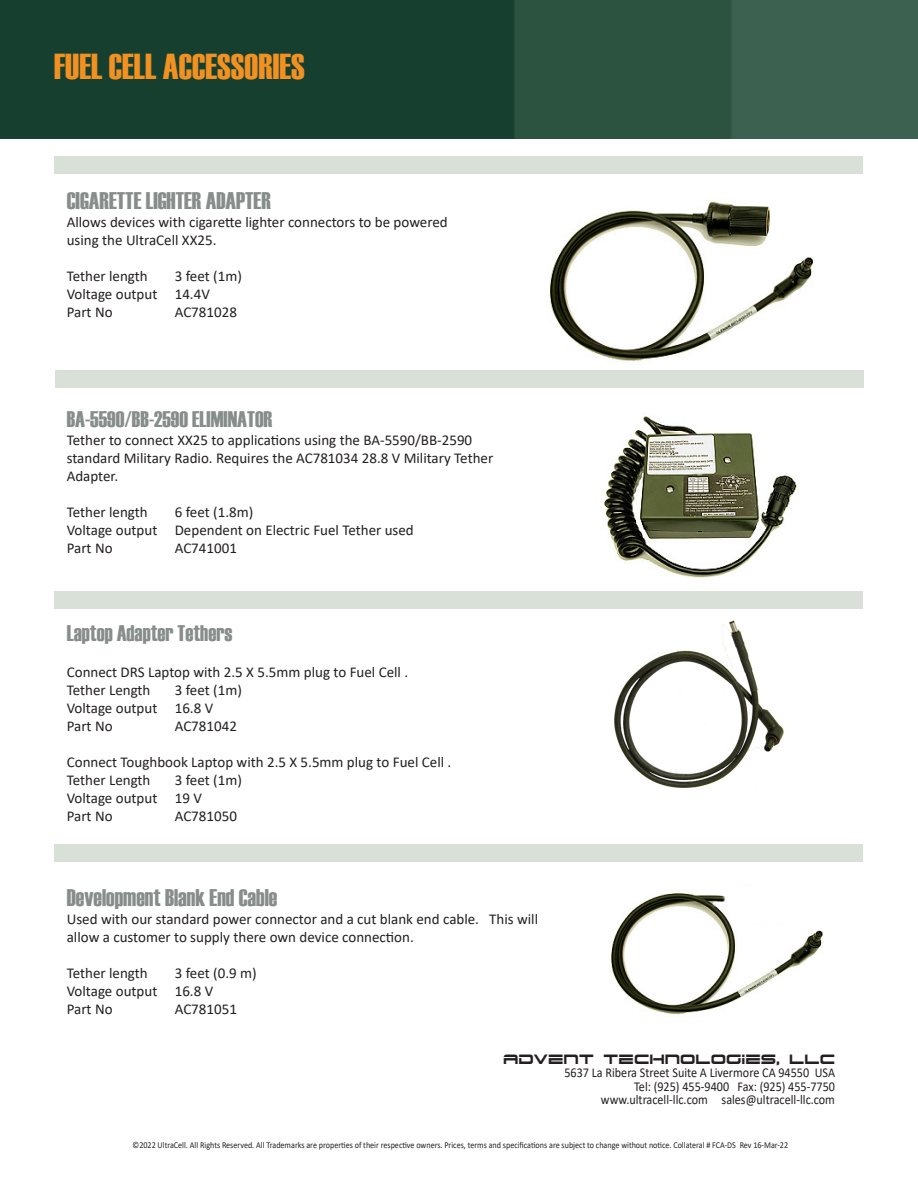
<style>
.page{position:relative;width:918px;height:1188px;background:#fff}
.page>*{position:absolute;margin:0;border:0;box-sizing:border-box;transform-origin:0 0}
.t1{font:36px "Haettenschweiler";color:#f19121}
.t2{font:24px "Haettenschweiler";color:#878d8a}
.t3{font:22.5px "Haettenschweiler";color:#878d8a}
.About{font:18px "Dodger";color:#231f20;scale:.9 1}
.t4{font:15px/18px "Calibri";color:#231f20}
.About-2{font:13.5px "Calibri";color:#231f20;scale:.9 1}
.Body{font:9px "Calibri";color:#231f20;scale:.9 1}
</style>
<div class="page">
<img style="left:0;top:0;width:918px;height:138px">
<div style="left:54px;top:156px;width:809px;height:18px;background:#d9e0d8"></div>
<img style="left:614px;top:621px;width:170px;height:167px">
<div style="left:54px;top:591px;width:809px;height:18px;background:#d9e0d8"></div>
<img style="left:611px;top:893px;width:213px;height:122px">
<div style="left:54px;top:844px;width:809px;height:18px;background:#d9e0d8"></div>
<img style="left:601px;top:413px;width:196px;height:165px">
<img style="left:549px;top:201px;width:265px;height:161px">
<div style="left:55px;top:370px;width:809px;height:18px;background:#d9e0d8"></div>
<p class="t1" style="left:54px;top:42px;width:252px">FUEL CELL ACCESSORIES</p>
<p class="t2" style="left:67px;top:184px;width:206px">CIGARETTE LIGHTER ADAPTER</p>
<p class="t4" style="left:67px;top:213px;width:383px">Allows devices with cigarette lighter connectors to be powered using the UltraCell XX25.</p>
<p class="t4" style="left:67px;top:267px;width:82px">Tether length</p>
<p class="t4" style="left:175px;top:267px;width:69px">3 feet (1m)</p>
<p class="t4" style="left:67px;top:285px;width:145px">Voltage output 14.4V</p>
<p class="t4" style="left:67px;top:303px;width:47px">Part No</p>
<p class="t4" style="left:175px;top:303px;width:64px">AC781028</p>
<p class="t3" style="left:67px;top:404px;width:207px">BA-5590/BB-2590 ELIMINATOR</p>
<p class="t4" style="left:67px;top:430px;width:428px">Tether to connect XX25 to applications using the BA-5590/BB-2590 standard Military Radio. Requires the AC781034 28.8 V Military Tether<br>Adapter.</p>
<p class="t4" style="left:67px;top:502px;width:82px">Tether length</p>
<p class="t4" style="left:175px;top:502px;width:80px">6 feet (1.8m)</p>
<p class="t4" style="left:67px;top:520px;width:349px">Voltage output Dependent on Electric Fuel Tether used</p>
<p class="t4" style="left:67px;top:538px;width:47px">Part No</p>
<p class="t4" style="left:175px;top:538px;width:64px">AC741001</p>
<p class="t3" style="left:67px;top:618px;width:167px">Laptop Adapter Tethers</p>
<p class="t4" style="left:67px;top:663px;width:343px">Connect DRS Laptop with 2.5 X 5.5mm plug to Fuel Cell .</p>
<p class="t4" style="left:67px;top:681px;width:85px">Tether Length</p>
<p class="t4" style="left:175px;top:681px;width:69px">3 feet (1m)</p>
<p class="t4" style="left:67px;top:699px;width:148px">Voltage output 16.8 V</p>
<p class="t4" style="left:67px;top:717px;width:47px">Part No</p>
<p class="t4" style="left:175px;top:717px;width:64px">AC781042</p>
<p class="t4" style="left:67px;top:753px;width:386px">Connect Toughbook Laptop with 2.5 X 5.5mm plug to Fuel Cell .</p>
<p class="t4" style="left:67px;top:771px;width:85px">Tether Length</p>
<p class="t4" style="left:175px;top:771px;width:69px">3 feet (1m)</p>
<p class="t4" style="left:67px;top:789px;width:137px">Voltage output 19 V</p>
<p class="t4" style="left:67px;top:807px;width:47px">Part No</p>
<p class="t4" style="left:175px;top:807px;width:64px">AC781050</p>
<p class="t2" style="left:67px;top:881px;width:212px">Development Blank End Cable</p>
<p class="t4" style="left:67px;top:909px;width:473px">Used with our standard power connector and a cut blank end cable. This will allow a customer to supply there own device connection.</p>
<p class="t4" style="left:67px;top:963px;width:82px">Tether length</p>
<p class="t4" style="left:175px;top:963px;width:83px">3 feet (0.9 m)</p>
<p class="t4" style="left:67px;top:981px;width:148px">Voltage output 16.8 V</p>
<p class="t4" style="left:67px;top:999px;width:47px">Part No</p>
<p class="t4" style="left:175px;top:999px;width:64px">AC781051</p>
<p class="About" style="left:503px;top:1051px;width:370px">ADVENT TECHNOLOGIES, LLC</p>
<p class="About-2" style="left:564px;top:1063px;width:302px">5637 La Ribera Street Suite A Livermore CA 94550 USA</p>
<p class="About-2" style="left:634px;top:1077px;width:225px">Tel: (925) 455-9400 Fax: (925) 455-7750</p>
<p class="About-2" style="left:601px;top:1090px;width:262px">www.ultracell-llc.com sales@ultracell-llc.com</p>
<p class="Body" style="left:133px;top:1139px;width:730px">©2022 UltraCell. All Rights Reserved. All Trademarks are properties of their respective owners. Prices, terms and specifications are subject to change without notice. Collateral # FCA-DS Rev 16-Mar-22</p>
</div>
